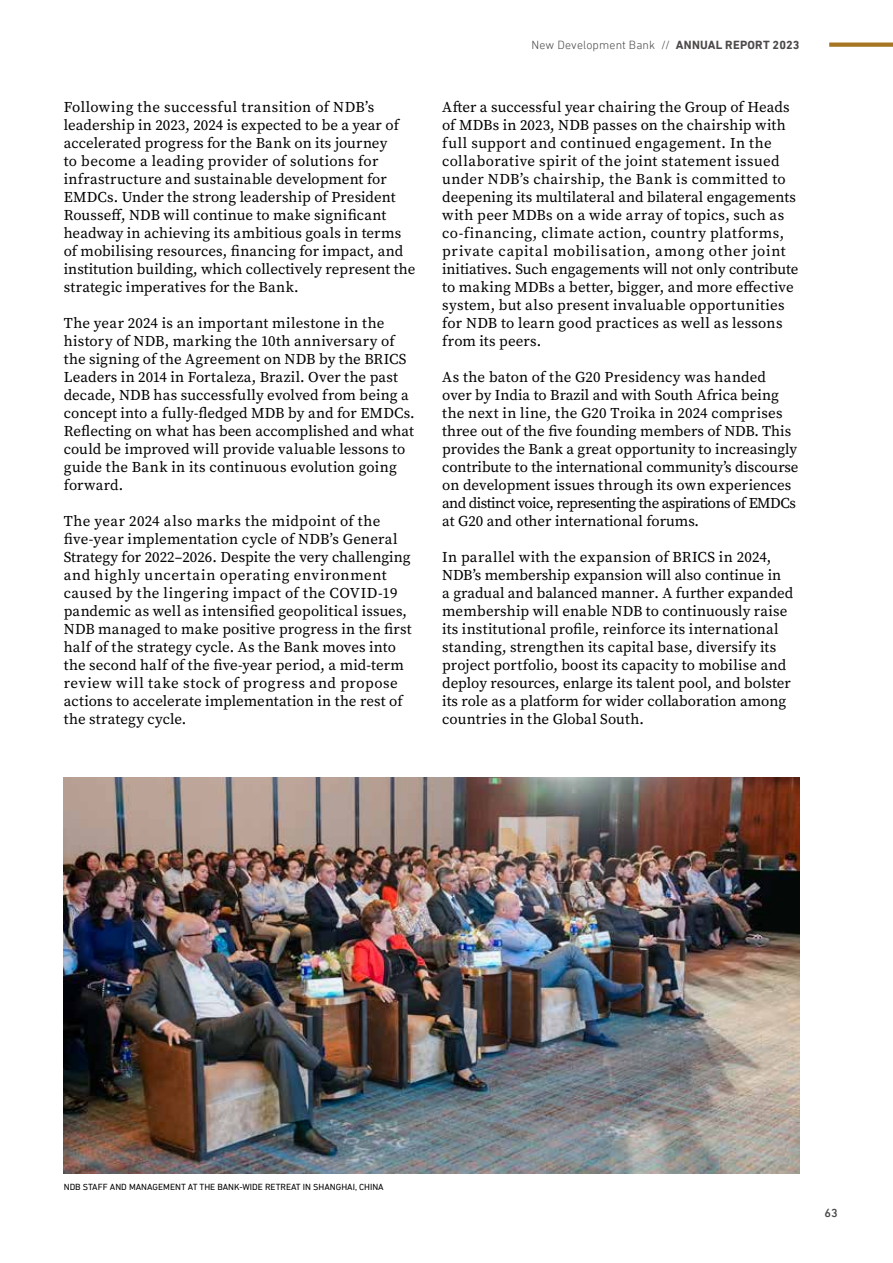
<style>
.page{position:relative;width:893px;height:1263px;background:#fff}
.page>*{position:absolute;margin:0;border:0;box-sizing:border-box;transform-origin:0 0}
.t1{font:15px/18px "Source Serif Variable";letter-spacing:.005em;color:#000}
.t2{font:300 12px "DIN Next LT Pro";letter-spacing:.01em;color:#4c4948}
.t3{font:500 12px "DIN Next LT Pro";color:#4c4948}
.t4{font:9px "DIN Next LT Pro";color:#000}
.s1{font-weight:700}
</style>
<div class="page">
<img style="left:64px;top:778px;width:735px;height:396px">
<svg style="left:829px;top:43px;width:64px;height:4px"></svg>
<p class="t1" style="left:64px;top:98px;width:353px">Following the successful transition of NDB’s leadership in 2023, 2024 is expected to be a year of accelerated progress for the Bank on its journey<br>to become a leading provider of solutions for infrastructure and sustainable development for EMDCs. Under the strong leadership of President Rousseff, NDB will continue to make significant headway in achieving its ambitious goals in terms of mobilising resources, financing for impact, and institution building, which collectively represent the strategic imperatives for the Bank.</p>
<p class="t1" style="left:64px;top:314px;width:352px">The year 2024 is an important milestone in the history of NDB, marking the 10th anniversary of the signing of the Agreement on NDB by the BRICS Leaders in 2014 in Fortaleza, Brazil. Over the past decade, NDB has successfully evolved from being a concept into a fully-fledged MDB by and for EMDCs.<br>Reflecting on what has been accomplished and what could be improved will provide valuable lessons to guide the Bank in its continuous evolution going forward.</p>
<p class="t1" style="left:64px;top:512px;width:350px">The year 2024 also marks the midpoint of the five-year implementation cycle of NDB’s General Strategy for 2022–2026. Despite the very challenging and highly uncertain operating environment caused by the lingering impact of the COVID-19 pandemic as well as intensified geopolitical issues, NDB managed to make positive progress in the first half of the strategy cycle. As the Bank moves into the second half of the five-year period, a mid-term review will take stock of progress and propose actions to accelerate implementation in the rest of the strategy cycle.</p>
<p class="t2" style="left:531px;top:38px;width:269px">New Development Bank // <span class="s1">ANNUAL REPORT 2023</span></p>
<p class="t1" style="left:442px;top:98px;width:358px">After a successful year chairing the Group of Heads of MDBs in 2023, NDB passes on the chairship with full support and continued engagement. In the collaborative spirit of the joint statement issued under NDB’s chairship, the Bank is committed to deepening its multilateral and bilateral engagements with peer MDBs on a wide array of topics, such as co-financing, climate action, country platforms, private capital mobilisation, among other joint initiatives. Such engagements will not only contribute to making MDBs a better, bigger, and more effective system, but also present invaluable opportunities for NDB to learn good practices as well as lessons from its peers.</p>
<p class="t1" style="left:442px;top:368px;width:358px">As the baton of the G20 Presidency was handed over by India to Brazil and with South Africa being the next in line, the G20 Troika in 2024 comprises three out of the five founding members of NDB. This provides the Bank a great opportunity to increasingly contribute to the international community’s discourse on development issues through its own experiences and distinct voice, representing the aspirations of EMDCs at G20 and other international forums.</p>
<p class="t1" style="left:442px;top:548px;width:353px">In parallel with the expansion of BRICS in 2024, NDB’s membership expansion will also continue in<br>a gradual and balanced manner. A further expanded membership will enable NDB to continuously raise its institutional profile, reinforce its international standing, strengthen its capital base, diversify its project portfolio, boost its capacity to mobilise and deploy resources, enlarge its talent pool, and bolster its role as a platform for wider collaboration among countries in the Global South.</p>
<p class="t4" style="left:64px;top:1181px;width:321px">NDB STAFF AND MANAGEMENT AT THE BANK-WIDE RETREAT IN SHANGHAI, CHINA</p>
<p class="t3" style="left:824px;top:1206px;width:15px">63</p>
</div>
